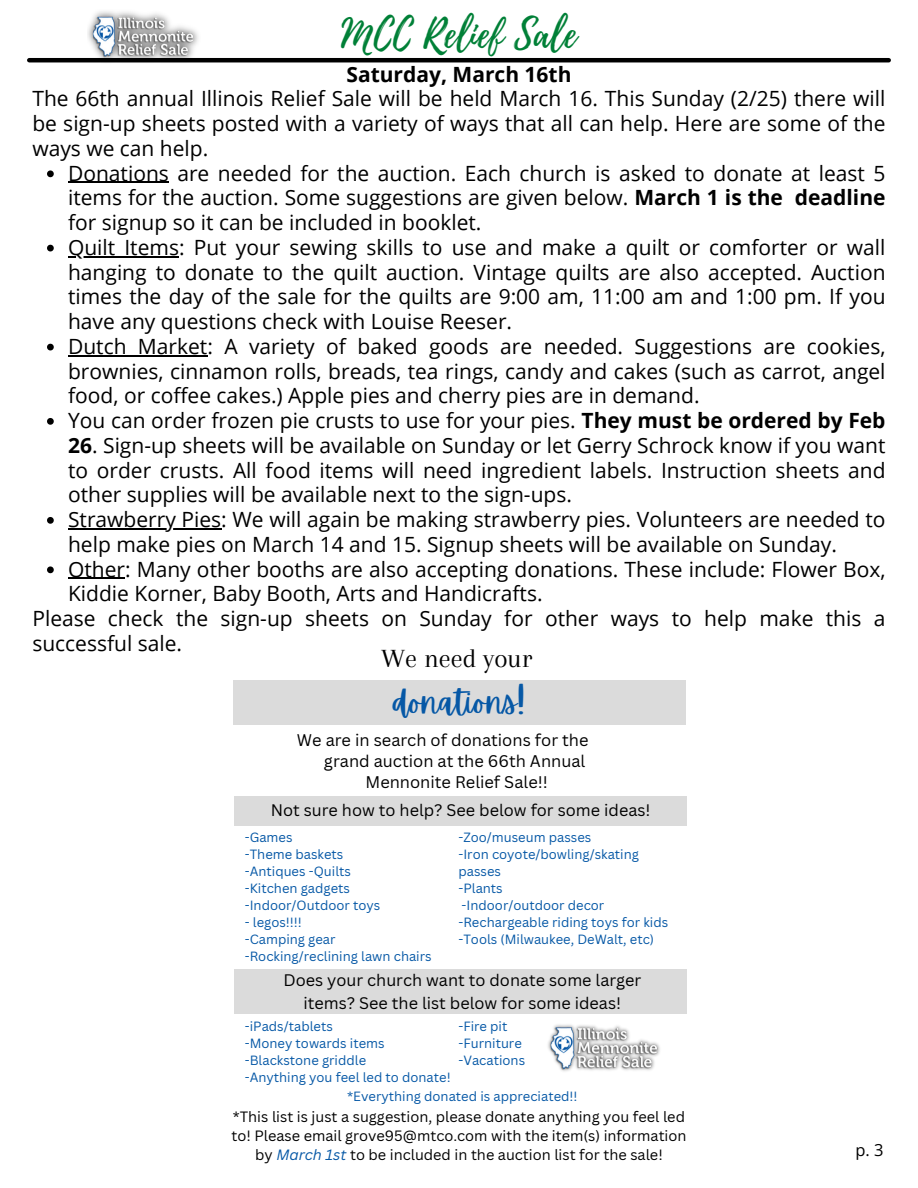
<style>
.page{position:relative;width:918px;height:1188px;background:#fff}
.page>*{position:absolute;margin:0;border:0;box-sizing:border-box;transform-origin:0 0}
.t1{font:39px "Playlist Script";color:#008037}
.t2{font:31.95px "Apricots";color:#0658a6}
.t3{font:27.15px "Arapey";color:#000}
.t4{font:21px/24.8px "Open Sans";color:#000}
.t5{font:16.5px/20.9px "Canva Sans";color:#000;text-align:right}
.t6{font:16.5px "Open Sans";color:#000}
.t7{font:16.35px/22.8px "Canva Sans";color:#000;text-align:center}
.t8{font:14.55px/18.8px "Canva Sans";color:#000;text-align:center}
.t9{font:13.05px/17px "Canva Sans";color:#0658a6}
.s1{font-weight:700}
.s2{font-style:italic;color:#0658a6}
</style>
<div class="page">
<hr style="left:29px;top:58px;width:860px;height:4px;background:#000">
<svg style="left:47px;top:170px;width:7px;height:7px"></svg>
<hr style="left:68px;top:182px;width:101px;height:1px;background:#000">
<svg style="left:47px;top:245px;width:7px;height:6px"></svg>
<hr style="left:68px;top:256px;width:111px;height:1px;background:#000">
<svg style="left:47px;top:344px;width:7px;height:6px"></svg>
<hr style="left:68px;top:355px;width:139px;height:1px;background:#000">
<svg style="left:47px;top:418px;width:7px;height:7px"></svg>
<svg style="left:47px;top:517px;width:7px;height:7px"></svg>
<hr style="left:68px;top:528px;width:153px;height:1px;background:#000">
<svg style="left:47px;top:566px;width:7px;height:7px"></svg>
<hr style="left:68px;top:578px;width:57px;height:1px;background:#000">
<img style="left:87px;top:11px;width:116px;height:52px">
<div style="left:233px;top:681px;width:452px;height:44px;background:#dbdbdb"></div>
<div style="left:234px;top:970px;width:453px;height:44px;background:#dbdbdb"></div>
<div style="left:234px;top:796px;width:453px;height:29px;background:#dbdbdb"></div>
<img style="left:548px;top:1024px;width:112px;height:48px">
<h1 class="t1" style="left:341px;top:6px;width:237px">MCC Relief Sale</h1>
<h3 class="t4" style="left:32px;top:61px;width:855px;text-indent:314px"><span class="s1">Saturday, March 16th<br></span>The 66th annual Illinois Relief Sale will be held March 16. This Sunday (2/25) there will be sign-up sheets posted with a variety of ways that all can help. Here are some of the ways we can help.</h3>
<p class="t4" style="left:68px;top:160px;width:819px;text-align:justify">Donations are needed for the auction. Each church is asked to donate at least 5 items for the auction. Some suggestions are given below. <span class="s1">March 1 is the deadline </span>for signup so it can be included in booklet.</p>
<p class="t4" style="left:68px;top:234px;width:819px;text-align:justify">Quilt Items: Put your sewing skills to use and make a quilt or comforter or wall hanging to donate to the quilt auction. Vintage quilts are also accepted. Auction times the day of the sale for the quilts are 9:00 am, 11:00 am and 1:00 pm. If you have any questions check with Louise Reeser.</p>
<p class="t4" style="left:68px;top:333px;width:819px;text-align:justify">Dutch Market: A variety of baked goods are needed. Suggestions are cookies, brownies, cinnamon rolls, breads, tea rings, candy and cakes (such as carrot, angel food, or coffee cakes.) Apple pies and cherry pies are in demand.</p>
<p class="t4" style="left:68px;top:408px;width:819px">You can order frozen pie crusts to use for your pies. <span class="s1">They must be ordered by Feb</span></p>
<p class="t4" style="left:68px;top:432px;width:819px;text-align:justify"><span class="s1">26</span>. Sign-up sheets will be available on Sunday or let Gerry Schrock know if you want to order crusts. All food items will need ingredient labels. Instruction sheets and other supplies will be available next to the sign-ups.</p>
<p class="t4" style="left:68px;top:507px;width:819px">Strawberry Pies: We will again be making strawberry pies. Volunteers are needed to help make pies on March 14 and 15. Signup sheets will be available on Sunday.</p>
<p class="t4" style="left:68px;top:556px;width:819px">Other: Many other booths are also accepting donations. These include: Flower Box,<br>Kiddie Korner, Baby Booth, Arts and Handicrafts.</p>
<p class="t4" style="left:32px;top:606px;width:855px">Please check the sign-up sheets on Sunday for other ways to help make this a successful sale.</p>
<h5 class="t3" style="left:381px;top:643px;width:153px">We need your</h5>
<h1 class="t2" style="left:393px;top:683px;width:133px">donations!</h1>
<p class="t5" style="left:297px;top:729px;width:293px">We are in search of donations for the grand auction at the 66th Annual</p>
<h6 class="t5" style="left:365px;top:771px;width:184px">Mennonite Relief Sale!!</h6>
<h5 class="t7" style="left:271px;top:798px;width:381px">Not sure how to help? See below for some ideas!</h5>
<p class="t9" style="left:458px;top:829px;width:134px">-Zoo/museum passes</p>
<p class="t9" style="left:458px;top:846px;width:182px">-Iron coyote/bowling/skating passes</p>
<p class="t9" style="left:458px;top:880px;width:46px">-Plants</p>
<p class="t9" style="left:462px;top:897px;width:144px">-Indoor/outdoor decor</p>
<p class="t9" style="left:458px;top:914px;width:211px">-Rechargeable riding toys for kids</p>
<p class="t9" style="left:458px;top:930px;width:197px">-Tools (Milwaukee, DeWalt, etc)</p>
<p class="t9" style="left:245px;top:829px;width:49px">-Games</p>
<p class="t9" style="left:245px;top:846px;width:100px">-Theme baskets</p>
<p class="t9" style="left:245px;top:863px;width:108px">-Antiques -Quilts</p>
<p class="t9" style="left:245px;top:880px;width:107px">-Kitchen gadgets</p>
<p class="t9" style="left:245px;top:897px;width:137px">-Indoor/Outdoor toys</p>
<p class="t9" style="left:245px;top:914px;width:59px">- legos!!!!</p>
<p class="t9" style="left:245px;top:930px;width:92px">-Camping gear</p>
<p class="t9" style="left:245px;top:947px;width:188px">-Rocking/reclining lawn chairs</p>
<h4 class="t7" style="left:283px;top:968px;width:359px">Does your church want to donate some larger items? See the list below for some ideas!</h4>
<p class="t9" style="left:245px;top:1017px;width:90px">-iPads/tablets</p>
<p class="t9" style="left:245px;top:1034px;width:141px">-Money towards items</p>
<p class="t9" style="left:245px;top:1051px;width:123px">-Blackstone griddle</p>
<p class="t9" style="left:245px;top:1068px;width:207px">-Anything you feel led to donate!</p>
<p class="t9" style="left:347px;top:1087px;width:232px">*Everything donated is appreciated!!</p>
<h5 class="t9" style="left:458px;top:1017px;width:51px">-Fire pit</h5>
<p class="t9" style="left:458px;top:1034px;width:65px">-Furniture</p>
<p class="t9" style="left:458px;top:1051px;width:68px">-Vacations</p>
<p class="t8" style="left:231px;top:1107px;width:457px">*This list is just a suggestion, please donate anything you feel led to! Please email grove95@mtco.com with the item(s) information by <span class="s2">March 1st</span> to be included in the auction list for the sale!</p>
<p class="t6" style="left:855px;top:1138px;width:30px">p. 3</p>
</div>
